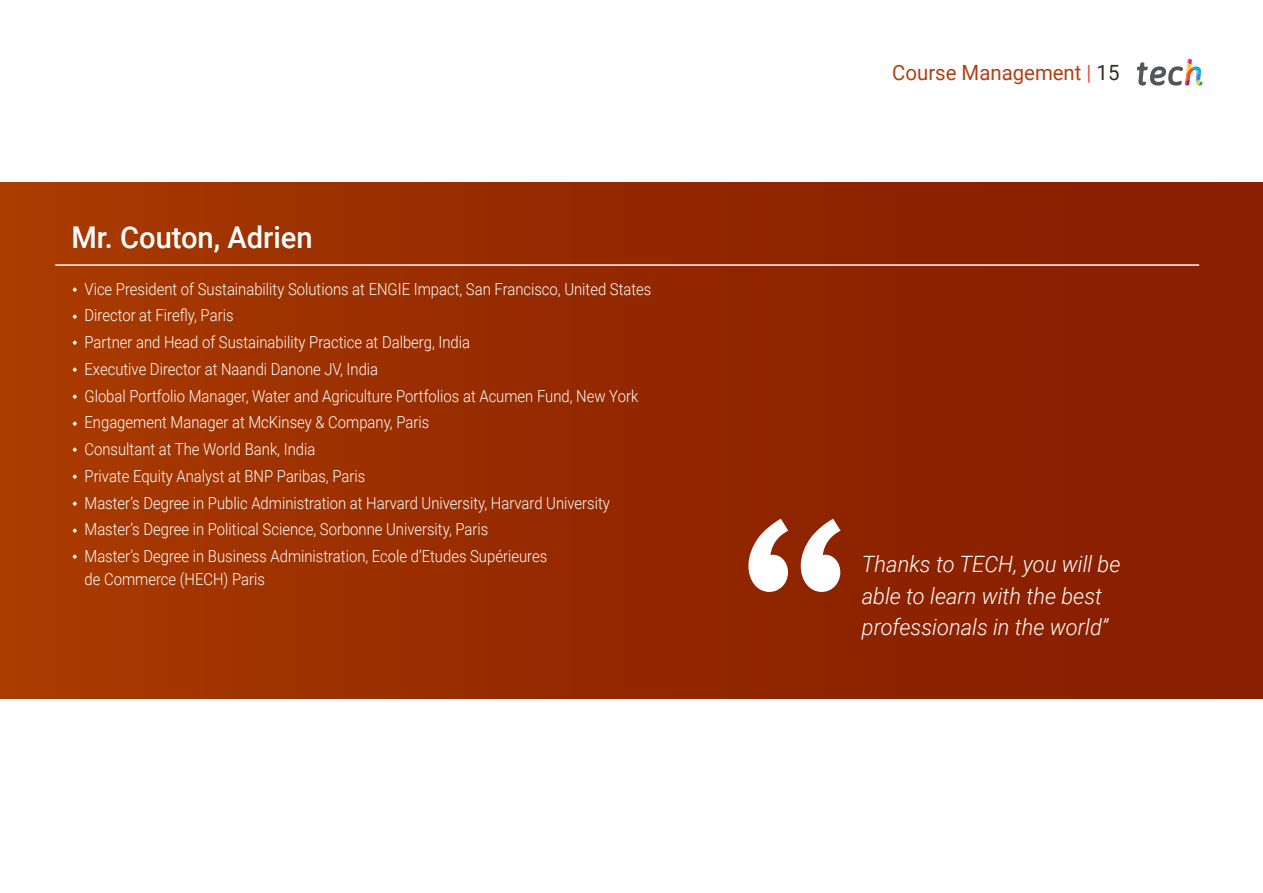
<style>
.page{position:relative;width:1263px;height:893px;background:#fff}
.page>*{position:absolute;margin:0;border:0;box-sizing:border-box;transform-origin:0 0}
.t1{font:500 30px "Roboto";color:#fff}
.t2{font:italic 300 22.5px/31.5px "Roboto";color:#fff}
.t3{font:21px "Roboto";color:#b04117}
.t4{font:300 16.5px/26.7px "Roboto";color:#fff;scale:.9 1}
.s1{color:#e94d35}
.s2{color:#312e20}
</style>
<div class="page">
<svg style="left:1137px;top:59px;width:65px;height:27px"></svg>
<div style="left:0;top:182px;width:1263px;height:516px;background:linear-gradient(to right,#a63900,#851b00)"></div>
<svg style="left:748px;top:519px;width:92px;height:73px"></svg>
<hr style="left:55px;top:264px;width:1144px;height:2px;background:#fff">
<svg style="left:73px;top:287px;width:4px;height:5px"></svg>
<svg style="left:73px;top:314px;width:4px;height:5px"></svg>
<svg style="left:73px;top:340px;width:4px;height:5px"></svg>
<svg style="left:73px;top:367px;width:4px;height:5px"></svg>
<svg style="left:73px;top:394px;width:4px;height:5px"></svg>
<svg style="left:73px;top:421px;width:4px;height:5px"></svg>
<svg style="left:73px;top:447px;width:4px;height:5px"></svg>
<svg style="left:73px;top:474px;width:4px;height:5px"></svg>
<svg style="left:73px;top:501px;width:4px;height:5px"></svg>
<svg style="left:73px;top:528px;width:4px;height:5px"></svg>
<svg style="left:73px;top:554px;width:4px;height:5px"></svg>
<h1 class="t1" style="left:71px;top:216px;width:243px">Mr. Couton, Adrien</h1>
<p class="t4" style="left:85px;top:275px;width:631px">Vice President of Sustainability Solutions at ENGIE Impact, San Francisco, United States Director at Firefly, Paris<br>Partner and Head of Sustainability Practice at Dalberg, India<br>Executive Director at Naandi Danone JV, India<br>Global Portfolio Manager, Water and Agriculture Portfolios at Acumen Fund, New York Engagement Manager at McKinsey &amp; Company, Paris<br>Consultant at The World Bank, India<br>Private Equity Analyst at BNP Paribas, Paris<br>Master’s Degree in Public Administration at Harvard University, Harvard University Master’s Degree in Political Science, Sorbonne University, Paris<br>Master’s Degree in Business Administration, Ecole d’Etudes Supérieures</p>
<p class="t4" style="left:85px;top:565px;width:202px">de Commerce (HECH) Paris</p>
<p class="t3" style="left:892px;top:57px;width:229px">Course Management <span class="s1">|</span> <span class="s2">15</span></p>
<h2 class="t2" style="left:862px;top:548px;width:260px">Thanks to TECH, you will be able to learn with the best professionals in the world”</h2>
</div>
